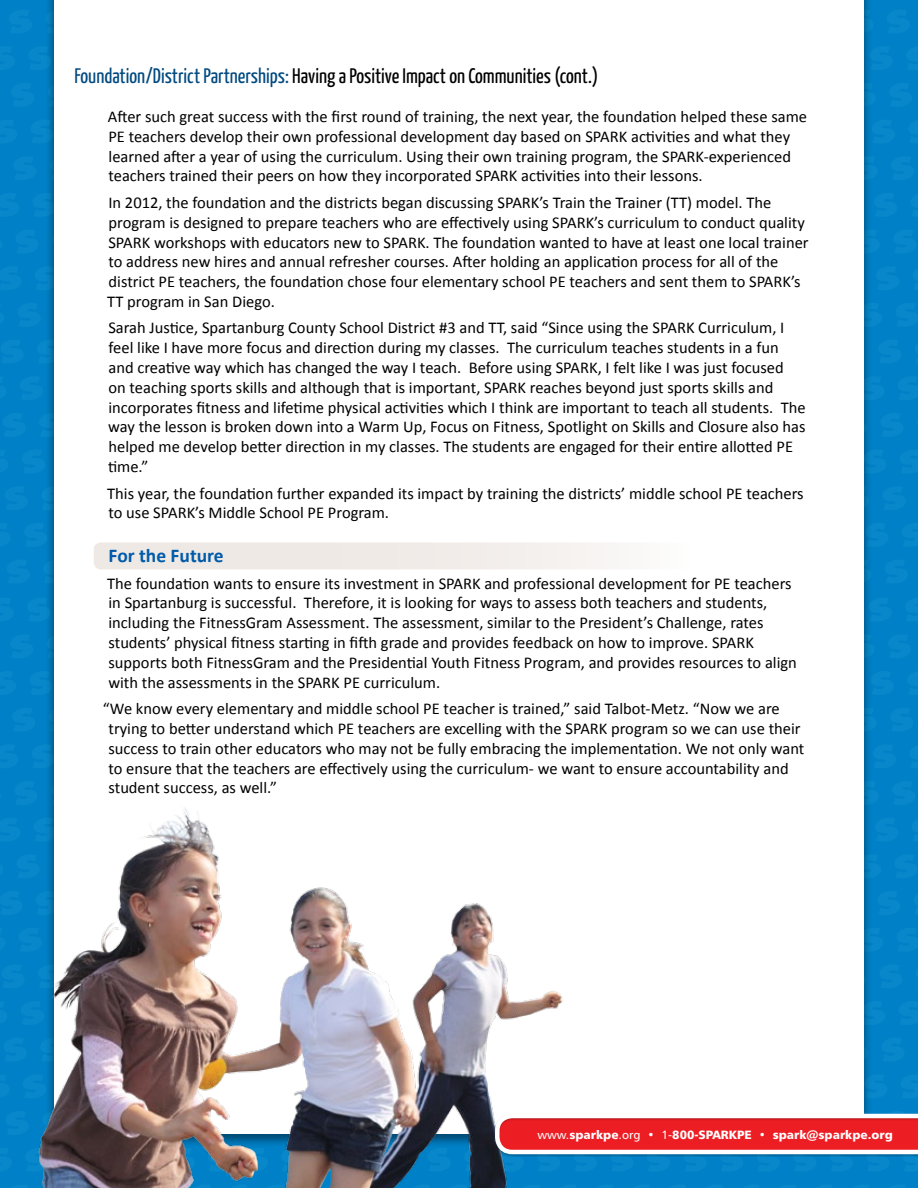
<style>
.page{position:relative;width:918px;height:1188px;background:#0080c6}
.page>*{position:absolute;margin:0;border:0;box-sizing:border-box;transform-origin:0 0}
.t1{font:21px "Yanone Kaffeesatz";color:#000}
.t2{font:700 19.5px "Calibri";color:#005baa}
.t3{font:16.5px/19.8px "Calibri";color:#000}
.t4{font:12px "Humanist 777 BT Black B";color:#fff}
.s1{color:#004a80}
.s2{font-family:"Humanist 777 BT Roman B"}
</style>
<div class="page">
<div style="left:54px;top:0;width:810px;height:1134px;background:#fff"></div>
<div style="left:94px;top:542px;width:595px;height:27px;background:#efe9e5;border-radius:7px"></div>
<img style="left:42px;top:805px;width:521px;height:383px">
<img style="left:38px;top:1111px;width:880px;height:61px">
<p class="t1" style="left:75px;top:63px;width:525px"><span class="s1">Foundation/District Partnerships:</span> Having a Positive Impact on Communities (cont.)</p>
<p class="t3" style="left:108px;top:106px;width:701px">After such great success with the first round of training, the next year, the foundation helped these same PE teachers develop their own professional development day based on SPARK activities and what they learned after a year of using the curriculum. Using their own training program, the SPARK-experienced teachers trained their peers on how they incorporated SPARK activities into their lessons.</p>
<p class="t3" style="left:107px;top:192px;width:703px">In 2012, the foundation and the districts began discussing SPARK’s Train the Trainer (TT) model. The program is designed to prepare teachers who are effectively using SPARK’s curriculum to conduct quality SPARK workshops with educators new to SPARK. The foundation wanted to have at least one local trainer to address new hires and annual refresher courses. After holding an application process for all of the district PE teachers, the foundation chose four elementary school PE teachers and sent them to SPARK’s TT program in San Diego.</p>
<p class="t3" style="left:108px;top:317px;width:699px">Sarah Justice, Spartanburg County School District #3 and TT, said “Since using the SPARK Curriculum, I feel like I have more focus and direction during my classes. The curriculum teaches students in a fun and creative way which has changed the way I teach. Before using SPARK, I felt like I was just focused<br>on teaching sports skills and although that is important, SPARK reaches beyond just sports skills and incorporates fitness and lifetime physical activities which I think are important to teach all students. The way the lesson is broken down into a Warm Up, Focus on Fitness, Spotlight on Skills and Closure also has helped me develop better direction in my classes. The students are engaged for their entire allotted PE time.”</p>
<p class="t3" style="left:107px;top:482px;width:698px">This year, the foundation further expanded its impact by training the districts’ middle school PE teachers to use SPARK’s Middle School PE Program.</p>
<p class="t2" style="left:109px;top:543px;width:117px">For the Future</p>
<p class="t3" style="left:107px;top:572px;width:691px">The foundation wants to ensure its investment in SPARK and professional development for PE teachers in Spartanburg is successful. Therefore, it is looking for ways to assess both teachers and students, including the FitnessGram Assessment. The assessment, similar to the President’s Challenge, rates students’ physical fitness starting in fifth grade and provides feedback on how to improve. SPARK supports both FitnessGram and the Presidential Youth Fitness Program, and provides resources to align with the assessments in the SPARK PE curriculum.</p>
<p class="t3" style="left:108px;top:698px;width:697px;text-indent:-6px">“We know every elementary and middle school PE teacher is trained,” said Talbot-Metz. “Now we are trying to better understand which PE teachers are excelling with the SPARK program so we can use their success to train other educators who may not be fully embracing the implementation. We not only want to ensure that the teachers are effectively using the curriculum- we want to ensure accountability and student success, as well.”</p>
<p class="t4" style="left:537px;top:1127px;width:357px"><span class="s2">www.</span>sparkpe<span class="s2">.org • 1-</span>800-SPARKPE <span class="s2">•</span> spark@sparkpe.org</p>
</div>
